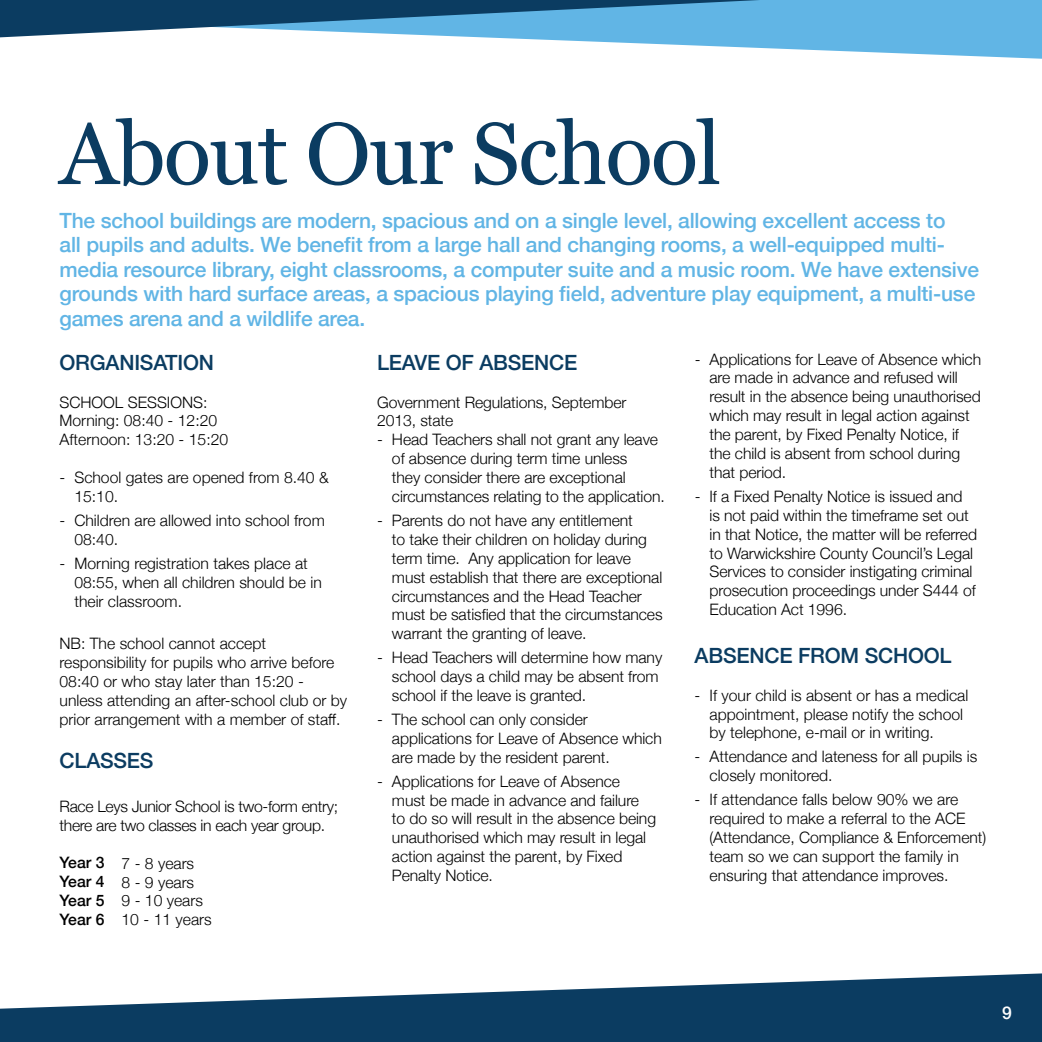
<style>
.page{position:relative;width:1042px;height:1042px;background:#fff}
.page>*{position:absolute;margin:0;border:0;box-sizing:border-box;transform-origin:0 0}
.t1{font:87.5px "Georgia";letter-spacing:-.02em;color:#0b3c61}
.t2{font:500 21px/24.5px "Helvetica Neue";letter-spacing:-.01em;color:#61b5e5}
.t3{font:500 21px "Helvetica Neue";letter-spacing:-.01em;color:#0b3c61}
.t4{font:500 17.5px "Helvetica Neue";color:#fff}
.t5{font:300 15.75px/18.9px "Helvetica Neue";letter-spacing:-.005em;color:#000}
.t6{font:500 15.75px/18.9px "Helvetica Neue";color:#000;text-align:justify}
</style>
<div class="page">
<svg style="left:0;top:973px;width:1042px;height:69px;fill:#0b3c61"></svg>
<svg style="left:0;top:0;width:1042px;height:59px"></svg>
<svg style="left:0;top:0;width:760px;height:37px;background:#427ea4"></svg>
<h1 class="t1" style="left:60px;top:90px;width:663px">About Our School</h1>
<p class="t2" style="left:60px;top:206px;width:921px">The school buildings are modern, spacious and on a single level, allowing excellent access to<br>all pupils and adults. We benefit from a large hall and changing rooms, a well-equipped multi&shy;media resource library, eight classrooms, a computer suite and a music room. We have extensive grounds with hard surface areas, a spacious playing field, adventure play equipment, a multi-use games arena and a wildlife area.</p>
<h2 class="t3" style="left:60px;top:345px;width:156px">ORGANISATION</h2>
<p class="t5" style="left:60px;top:391px;width:170px">SCHOOL SESSIONS:<br>Morning: 08:40 - 12:20<br>Afternoon: 13:20 - 15:20</p>
<p class="t5" style="left:74px;top:467px;width:256px;text-indent:-15px">- School gates are opened from 8.40 &amp;<br>15:10.</p>
<p class="t5" style="left:74px;top:510px;width:252px;text-indent:-15px">- Children are allowed into school from<br>08:40.</p>
<p class="t5" style="left:74px;top:552px;width:249px;text-indent:-15px">- Morning registration takes place at<br>08:55, when all children should be in their classroom.</p>
<p class="t5" style="left:60px;top:633px;width:289px">NB: The school cannot accept responsibility for pupils who arrive before 08:40 or who stay later than 15:20 - unless attending an after-school club or by prior arrangement with a member of staff.</p>
<h2 class="t3" style="left:60px;top:744px;width:96px">CLASSES</h2>
<p class="t5" style="left:60px;top:795px;width:280px">Race Leys Junior School is two-form entry; there are two classes in each year group.</p>
<p class="t6" style="left:60px;top:852px;width:46px">Year 3<br>Year 4<br>Year 5<br>Year 6</p>
<p class="t5" style="left:122px;top:852px;width:92px">7 - 8 years<br>8 - 9 years<br>9 - 10 years<br>10 - 11 years</p>
<h2 class="t3" style="left:377px;top:345px;width:202px">LEAVE OF ABSENCE</h2>
<p class="t5" style="left:377px;top:391px;width:251px">Government Regulations, September<br>2013, state</p>
<p class="t5" style="left:392px;top:429px;width:274px;text-indent:-15px">- Head Teachers shall not grant any leave of absence during term time unless<br>they consider there are exceptional circumstances relating to the application.</p>
<p class="t5" style="left:392px;top:510px;width:272px;text-indent:-15px">- Parents do not have any entitlement<br>to take their children on holiday during term time. Any application for leave must establish that there are exceptional circumstances and the Head Teacher must be satisfied that the circumstances warrant the granting of leave.</p>
<p class="t5" style="left:392px;top:647px;width:272px;text-indent:-15px">- Head Teachers will determine how many school days a child may be absent from school if the leave is granted.</p>
<p class="t5" style="left:392px;top:709px;width:271px;text-indent:-15px">- The school can only consider applications for Leave of Absence which are made by the resident parent.</p>
<p class="t5" style="left:392px;top:770px;width:266px;text-indent:-15px">- Applications for Leave of Absence must be made in advance and failure to do so will result in the absence being unauthorised which may result in legal action against the parent, by Fixed Penalty Notice.</p>
<p class="t5" style="left:709px;top:348px;width:273px;text-indent:-15px">- Applications for Leave of Absence which are made in advance and refused will result in the absence being unauthorised which may result in legal action against the parent, by Fixed Penalty Notice, if the child is absent from school during that period.</p>
<p class="t5" style="left:709px;top:485px;width:269px;text-indent:-15px">- If a Fixed Penalty Notice is issued and<br>is not paid within the timeframe set out in that Notice, the matter will be referred to Warwickshire County Council’s Legal Services to consider instigating criminal prosecution proceedings under S444 of Education Act 1996.</p>
<h2 class="t3" style="left:694px;top:638px;width:258px">ABSENCE FROM SCHOOL</h2>
<p class="t5" style="left:709px;top:684px;width:260px;text-indent:-15px">- If your child is absent or has a medical appointment, please notify the school by telephone, e-mail or in writing.</p>
<p class="t5" style="left:709px;top:746px;width:269px;text-indent:-15px">- Attendance and lateness for all pupils is closely monitored.</p>
<p class="t5" style="left:709px;top:789px;width:278px;text-indent:-15px">- If attendance falls below 90% we are required to make a referral to the ACE (Attendance, Compliance &amp; Enforcement) team so we can support the family in ensuring that attendance improves.</p>
<p class="t4" style="left:1002px;top:999px;width:11px">9</p>
</div>
